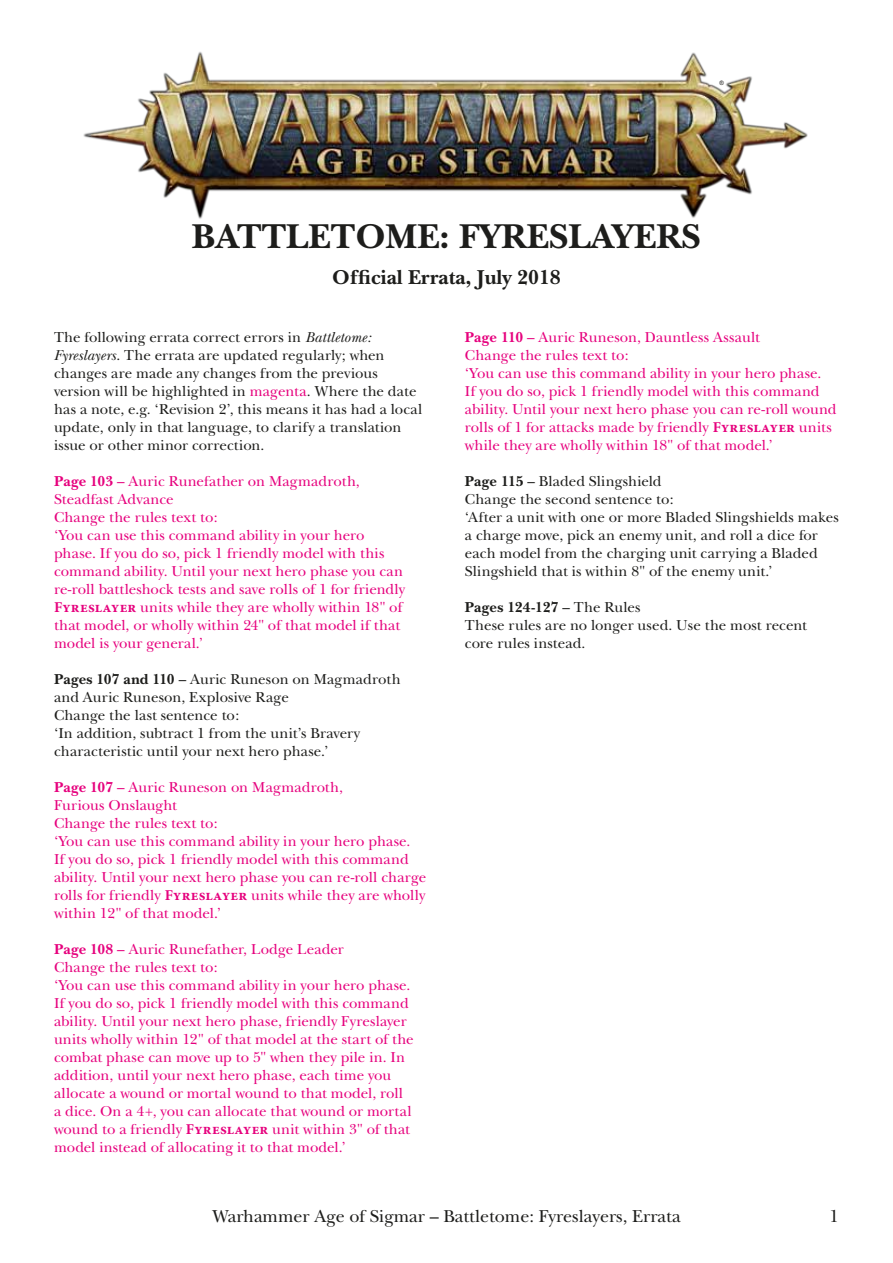
<style>
.page{position:relative;width:893px;height:1263px;background:#fff}
.page>*{position:absolute;margin:0;border:0;box-sizing:border-box;transform-origin:0 0}
.t1{font:700 36px "New Baskerville";color:#1d1d1b}
.t2{font:700 21px "New Baskerville";color:#1d1d1b}
.t3{font:18px "New Baskerville";color:#1d1d1b}
.t4{font:15px/18px "New Baskerville";letter-spacing:.005em;color:#e6007d}
.t5{font:15px/18px "New Baskerville";letter-spacing:.005em;color:#1d1d1b}
.t6{font:6px "Arial";color:#1d1d1b}
.s1{font-style:italic}
.s2{color:#e6007d}
.s3{font-weight:700}
.s4{font-family:"Minion Pro";font-weight:700}
</style>
<div class="page">
<img style="left:83px;top:51px;width:725px;height:168px">
<p class="t6" style="left:719px;top:79px;width:6px">®</p>
<h1 class="t1" style="left:192px;top:215px;width:510px">BATTLETOME: FYRESLAYERS</h1>
<h2 class="t2" style="left:332px;top:265px;width:230px">Official Errata, July 2018</h2>
<p class="t5" style="left:54px;top:328px;width:370px">The following errata correct errors in <span class="s1">Battletome:<br>Fyreslayers</span>. The errata are updated regularly; when changes are made any changes from the previous version will be highlighted in <span class="s2">magenta</span>. Where the date has a note, e.g. ‘Revision 2’, this means it has had a local update, only in that language, to clarify a translation issue or other minor correction.</p>
<p class="t4" style="left:54px;top:472px;width:353px"><span class="s3">Page 103</span> – Auric Runefather on Magmadroth, Steadfast Advance<br>Change the rules text to:<br>‘You can use this command ability in your hero phase. If you do so, pick 1 friendly model with this command ability. Until your next hero phase you can re-roll battleshock tests and save rolls of 1 for friendly <span class="s4">Fyreslayer</span> units while they are wholly within 18" of that model, or wholly within 24" of that model if that model is your general.’</p>
<p class="t5" style="left:54px;top:670px;width:348px"><span class="s3">Pages 107 and 110</span> – Auric Runeson on Magmadroth and Auric Runeson, Explosive Rage<br>Change the last sentence to:<br>‘In addition, subtract 1 from the unit’s Bravery characteristic until your next hero phase.’</p>
<p class="t4" style="left:54px;top:778px;width:374px"><span class="s3">Page 107</span> – Auric Runeson on Magmadroth,<br>Furious Onslaught<br>Change the rules text to:<br>‘You can use this command ability in your hero phase.<br>If you do so, pick 1 friendly model with this command ability. Until your next hero phase you can re-roll charge rolls for friendly <span class="s4">Fyreslayer</span> units while they are wholly within 12" of that model.’</p>
<p class="t4" style="left:54px;top:940px;width:361px"><span class="s3">Page 108</span> – Auric Runefather, Lodge Leader<br>Change the rules text to:<br>‘You can use this command ability in your hero phase.<br>If you do so, pick 1 friendly model with this command ability. Until your next hero phase, friendly Fyreslayer units wholly within 12" of that model at the start of the combat phase can move up to 5" when they pile in. In addition, until your next hero phase, each time you allocate a wound or mortal wound to that model, roll a dice. On a 4+, you can allocate that wound or mortal wound to a friendly <span class="s4">Fyreslayer</span> unit within 3" of that model instead of allocating it to that model.’</p>
<p class="t4" style="left:465px;top:328px;width:373px"><span class="s3">Page 110</span> – Auric Runeson, Dauntless Assault<br>Change the rules text to:<br>‘You can use this command ability in your hero phase.<br>If you do so, pick 1 friendly model with this command ability. Until your next hero phase you can re-roll wound rolls of 1 for attacks made by friendly <span class="s4">Fyreslayer</span> units while they are wholly within 18" of that model.’</p>
<p class="t5" style="left:465px;top:472px;width:376px"><span class="s3">Page 115</span> – Bladed Slingshield<br>Change the second sentence to:<br>‘After a unit with one or more Bladed Slingshields makes a charge move, pick an enemy unit, and roll a dice for each model from the charging unit carrying a Bladed Slingshield that is within 8" of the enemy unit.’</p>
<p class="t5" style="left:465px;top:598px;width:343px"><span class="s3">Pages 124-127</span> – The Rules<br>These rules are no longer used. Use the most recent core rules instead.</p>
<p class="t3" style="left:212px;top:1205px;width:470px">Warhammer Age of Sigmar – Battletome: Fyreslayers, Errata</p>
<p class="t3" style="left:830px;top:1205px;width:11px">1</p>
</div>
